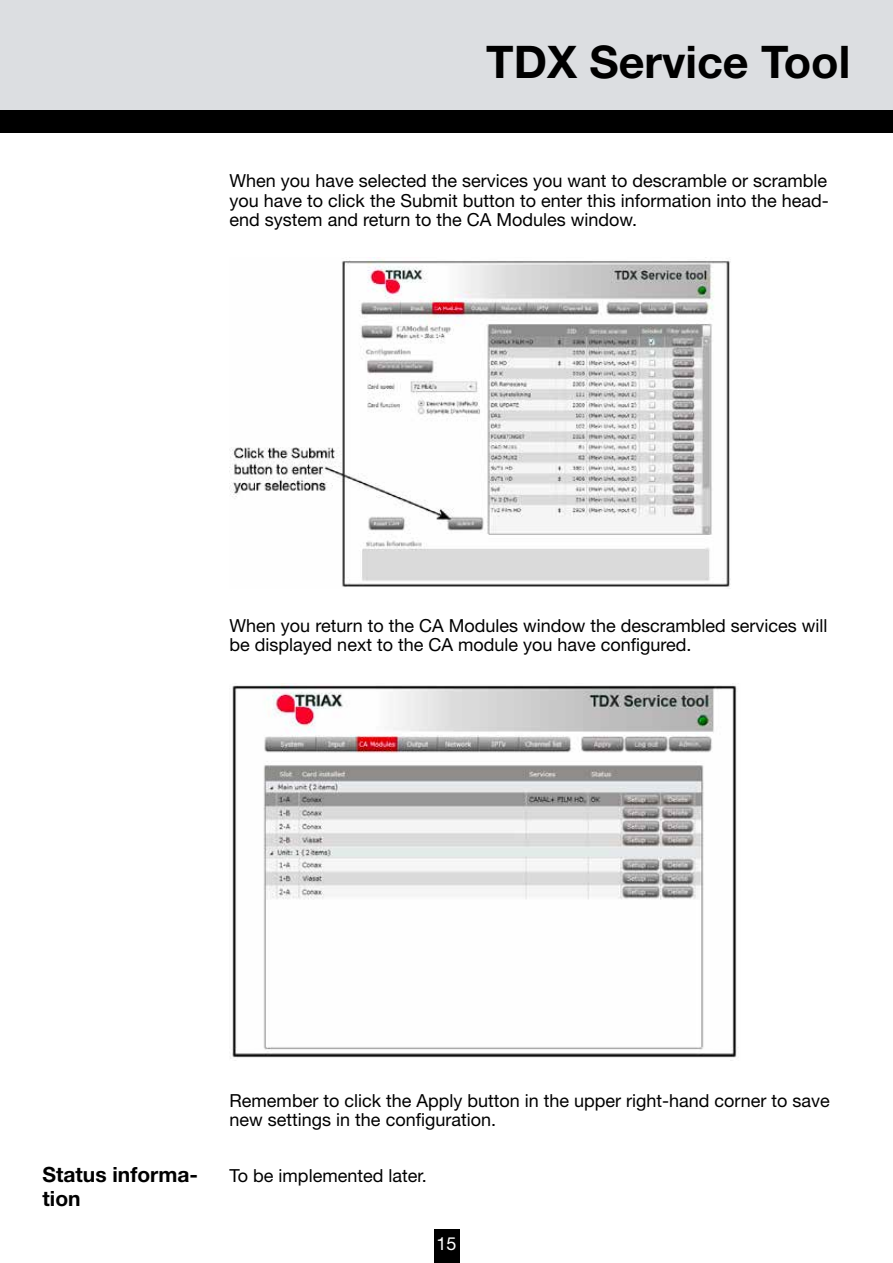
<style>
.page{position:relative;width:893px;height:1263px;background:#fff}
.page>*{position:absolute;margin:0;border:0;box-sizing:border-box;transform-origin:0 0}
.t1{font:700 45px "Helvetica Neue";color:#000}
.t2{font:700 21px/24px "Helvetica Neue";color:#000}
.t3{font:18px/19.5px "Helvetica Neue";color:#000}
.t4{font:18px "Helvetica Neue";color:#fff}
</style>
<div class="page">
<div style="left:0;top:0;width:893px;height:120px;background:#dcdee1"></div>
<div style="left:0;top:111px;width:893px;height:22px;background:#000"></div>
<div style="left:434px;top:1229px;width:25px;height:34px;background:#000"></div>
<img style="left:230px;top:683px;width:507px;height:376px">
<img style="left:230px;top:257px;width:501px;height:330px">
<h1 class="t1" style="left:486px;top:34px;width:366px">TDX Service Tool</h1>
<p class="t3" style="left:230px;top:171px;width:601px;text-align:justify">When you have selected the services you want to descramble or scramble you have to click the Submit button to enter this information into the head&shy;end system and return to the CA Modules window.</p>
<p class="t3" style="left:230px;top:615px;width:599px">When you return to the CA Modules window the descrambled services will be displayed next to the CA module you have configured.</p>
<p class="t3" style="left:230px;top:1090px;width:602px">Remember to click the Apply button in the upper right-hand corner to save new settings in the configuration.</p>
<p class="t2" style="left:43px;top:1162px;width:157px">Status informa&shy;tion</p>
<p class="t3" style="left:230px;top:1166px;width:199px">To be implemented later.</p>
<p class="t4" style="left:436px;top:1233px;width:22px">15</p>
</div>
